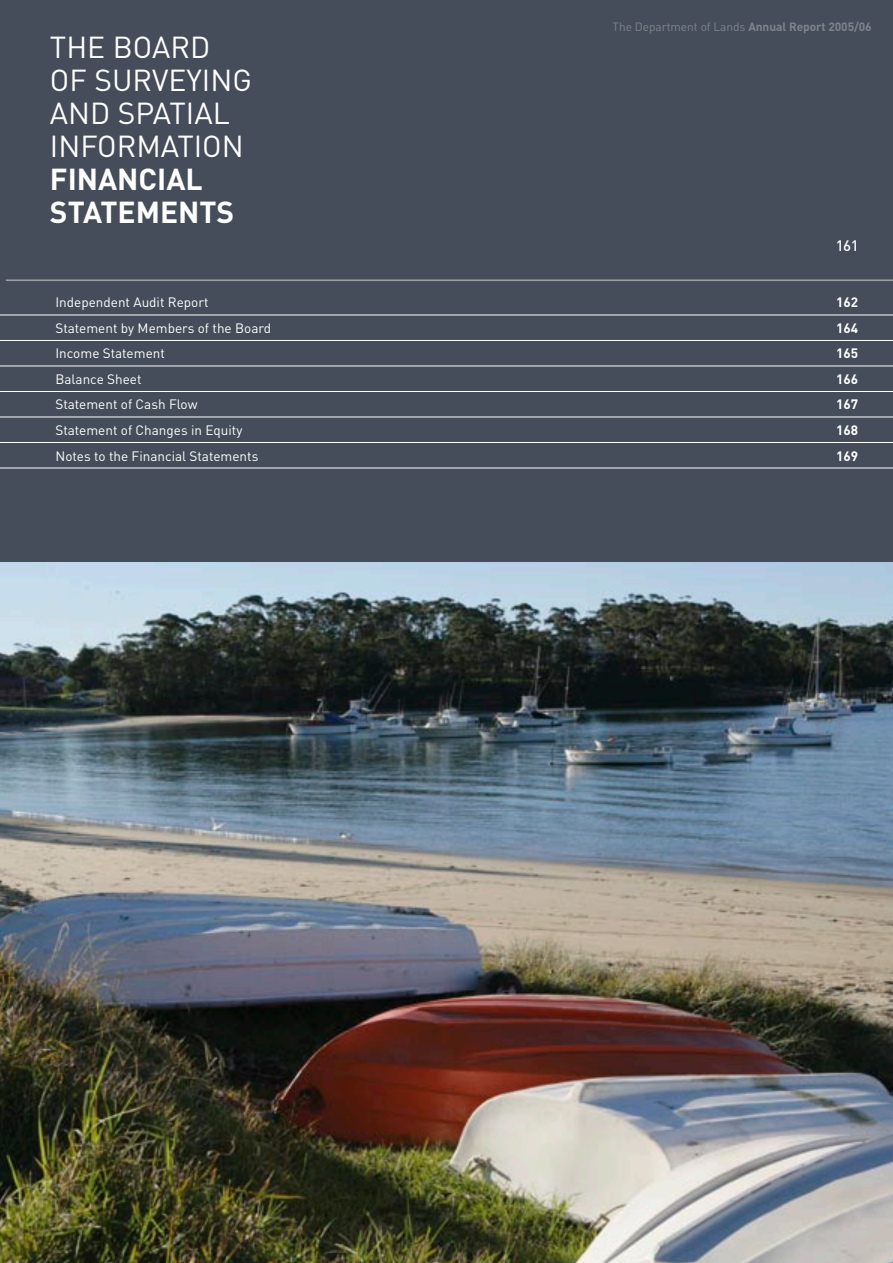
<style>
.page{position:relative;width:893px;height:1263px;background:#fff}
.page>*{position:absolute;margin:0;border:0;box-sizing:border-box;transform-origin:0 0}
.Section_Header_TB{font:30px/33px "DIN";color:#fff}
.Section_Header_TB-2{font:700 30px/33px "DIN";color:#fff}
.Folio_White_TB{font:500 15px "DIN";color:#fff}
.Contents_TB_1{font:13.5px "DIN";color:#fff}
.Contents_TB_1-2{font:700 13.5px "DIN";color:#fff}
.t1{font:12px "DIN";letter-spacing:-.005em;color:#7e848d}
.s1{font-weight:400}
.s2{font-weight:700}
</style>
<div class="page">
<img style="left:0;top:561px;width:893px;height:702px">
<div style="left:0;top:0;width:893px;height:561px;background:#444d59"></div>
<hr style="left:6px;top:280px;width:887px;height:1px;background:#cecfd2">
<hr style="left:0;top:315px;width:893px;height:1px;background:#fff">
<hr style="left:0;top:340px;width:893px;height:1px;background:#fff">
<hr style="left:0;top:366px;width:893px;height:1px;background:#fff">
<hr style="left:0;top:391px;width:893px;height:1px;background:#fff">
<hr style="left:0;top:417px;width:893px;height:1px;background:#fff">
<hr style="left:0;top:442px;width:893px;height:1px;background:#fff">
<hr style="left:0;top:468px;width:893px;height:1px;background:#fff">
<p class="Section_Header_TB" style="left:50px;top:30px;width:203px">The Board<br>of Surveyin g an d Spatia</p>
<p class="Section_Header_TB" style="left:213px;top:96px;width:19px">l</p>
<p class="Section_Header_TB-2" style="left:50px;top:128px;width:189px;text-indent:152px"><span class="s1">on<br></span>FINANCIAL<br>STATEMENTS</p>
<p class="Section_Header_TB" style="left:50px;top:129px;width:84px">Informati</p>
<p class="t1" style="left:613px;top:19px;width:261px">The Department of Lands <span class="s2">ANNUAL REPORT 2005/06</span></p>
<p class="Folio_White_TB" style="left:836px;top:236px;width:24px">161</p>
<p class="Contents_TB_1" style="left:56px;top:294px;width:155px">Independent Audit Report</p>
<p class="Contents_TB_1-2" style="left:836px;top:294px;width:23px">162</p>
<p class="Contents_TB_1" style="left:56px;top:320px;width:217px">Statement by Members of the Board</p>
<p class="Contents_TB_1-2" style="left:836px;top:319px;width:23px">164</p>
<p class="Contents_TB_1" style="left:56px;top:345px;width:111px">Income Statement</p>
<p class="Contents_TB_1-2" style="left:836px;top:345px;width:23px">165</p>
<p class="Contents_TB_1" style="left:56px;top:371px;width:88px">Balance Sheet</p>
<p class="Contents_TB_1-2" style="left:836px;top:370px;width:23px">166</p>
<p class="Contents_TB_1" style="left:56px;top:396px;width:143px">Statement of Cash Flow</p>
<p class="Contents_TB_1-2" style="left:836px;top:396px;width:23px">167</p>
<p class="Contents_TB_1" style="left:56px;top:422px;width:188px">Statement of Changes in Equity</p>
<p class="Contents_TB_1-2" style="left:836px;top:421px;width:23px">168</p>
<p class="Contents_TB_1" style="left:56px;top:447px;width:204px">Notes to the Financial Statements</p>
<p class="Contents_TB_1-2" style="left:836px;top:447px;width:23px">169</p>
</div>
